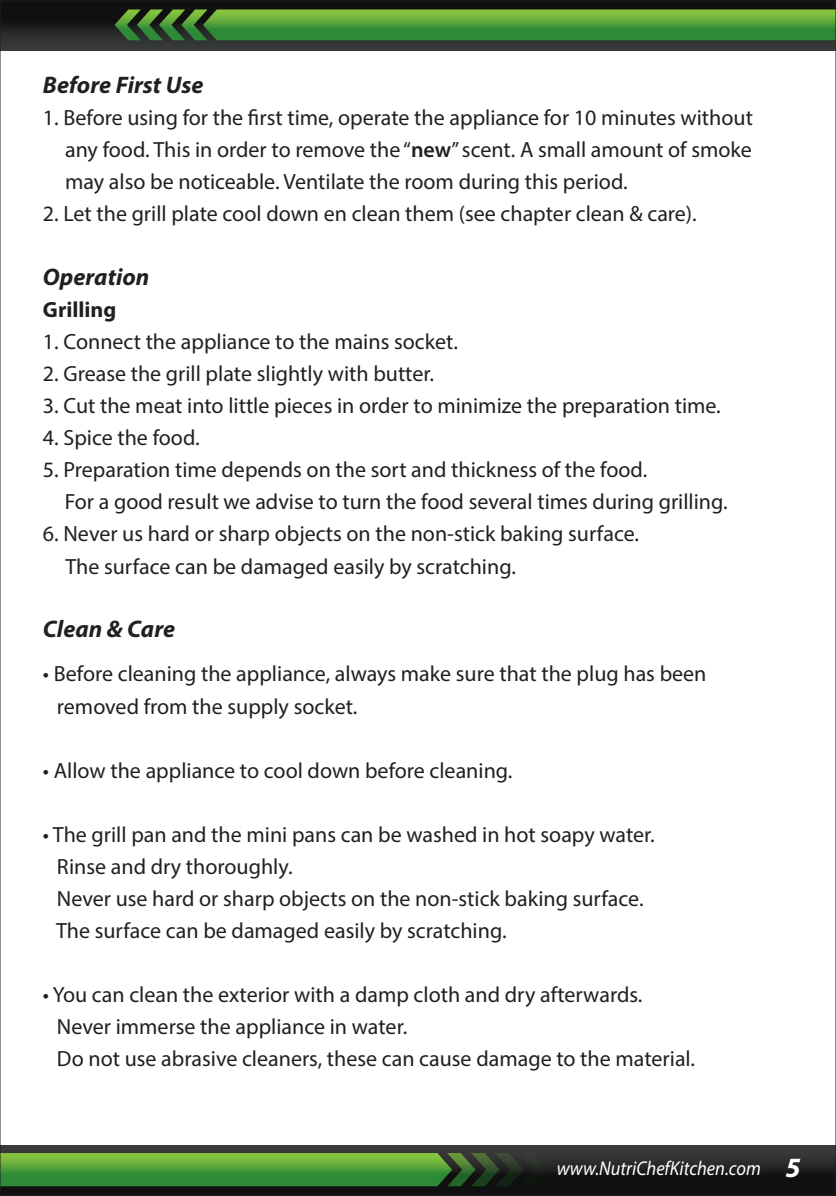
<style>
.page{position:relative;width:836px;height:1196px;background:#fff}
.page>*{position:absolute;margin:0;border:0;box-sizing:border-box;transform-origin:0 0}
.t1{font:italic 700 24px "Myriad Pro";color:#231f20}
.t2{font:22px/32px "Myriad Pro";color:#231f20}
.t3{font:700 22px "Myriad Pro";color:#231f20}
.t4{font:italic 20px "Myriad Pro";color:#fff;scale:.92 1}
.s1{font-weight:600}
.s2{font-weight:700;font-size:28px}
</style>
<div class="page">
<svg style="left:2px;top:2px;width:831px;height:48px;background:#232523"></svg>
<svg style="left:114px;top:9px;width:719px;height:31px;background:#4c9538"></svg>
<div style="left:0;top:1145px;width:835px;height:50px;background:linear-gradient(to bottom,#3c3d3d,#050605)"></div>
<svg style="left:2px;top:1152px;width:545px;height:34px;background:#488936"></svg>
<p class="t1" style="left:43px;top:69px;width:162px">Before First Use</p>
<p class="t2" style="left:65px;top:101px;width:689px;text-align:justify;text-indent:-22px">1. Before using for the first time, operate the appliance for 10 minutes without any food. This in order to remove the “<span class="s1">new</span>” scent. A small amount of smoke may also be noticeable. Ventilate the room during this period.</p>
<p class="t2" style="left:43px;top:197px;width:655px">2. Let the grill plate cool down en clean them (see chapter clean &amp; care).</p>
<p class="t1" style="left:43px;top:261px;width:108px">Operation</p>
<p class="t3" style="left:43px;top:295px;width:75px">Grilling</p>
<p class="t2" style="left:43px;top:325px;width:416px">1. Connect the appliance to the mains socket.</p>
<p class="t2" style="left:43px;top:357px;width:392px">2. Grease the grill plate slightly with butter.</p>
<p class="t2" style="left:43px;top:389px;width:679px">3. Cut the meat into little pieces in order to minimize the preparation time.</p>
<p class="t2" style="left:43px;top:421px;width:158px">4. Spice the food.</p>
<p class="t2" style="left:65px;top:453px;width:664px;text-indent:-22px">5. Preparation time depends on the sort and thickness of the food.<br>For a good result we advise to turn the food several times during grilling.</p>
<p class="t2" style="left:65px;top:517px;width:575px;text-indent:-22px">6. Never us hard or sharp objects on the non-stick baking surface.<br>The surface can be damaged easily by scratching.</p>
<p class="t1" style="left:43px;top:613px;width:134px">Clean &amp; Care</p>
<p class="t2" style="left:57px;top:657px;width:650px;text-indent:-14px">• Before cleaning the appliance, always make sure that the plug has been removed from the supply socket.</p>
<p class="t2" style="left:43px;top:753px;width:471px">• Allow the appliance to cool down before cleaning.</p>
<p class="t2" style="left:56px;top:817px;width:600px;text-indent:-13px">• The grill pan and the mini pans can be washed in hot soapy water.<br>Rinse and dry thoroughly.<br>Never use hard or sharp objects on the non-stick baking surface.<br>The surface can be damaged easily by scratching.</p>
<p class="t2" style="left:57px;top:977px;width:639px;text-indent:-14px">• You can clean the exterior with a damp cloth and dry afterwards.<br>Never immerse the appliance in water.<br>Do not use abrasive cleaners, these can cause damage to the material.</p>
<p class="t4" style="left:556px;top:1156px;width:266px">www.NutriChefKitchen.com <span class="s2">5</span></p>
</div>
